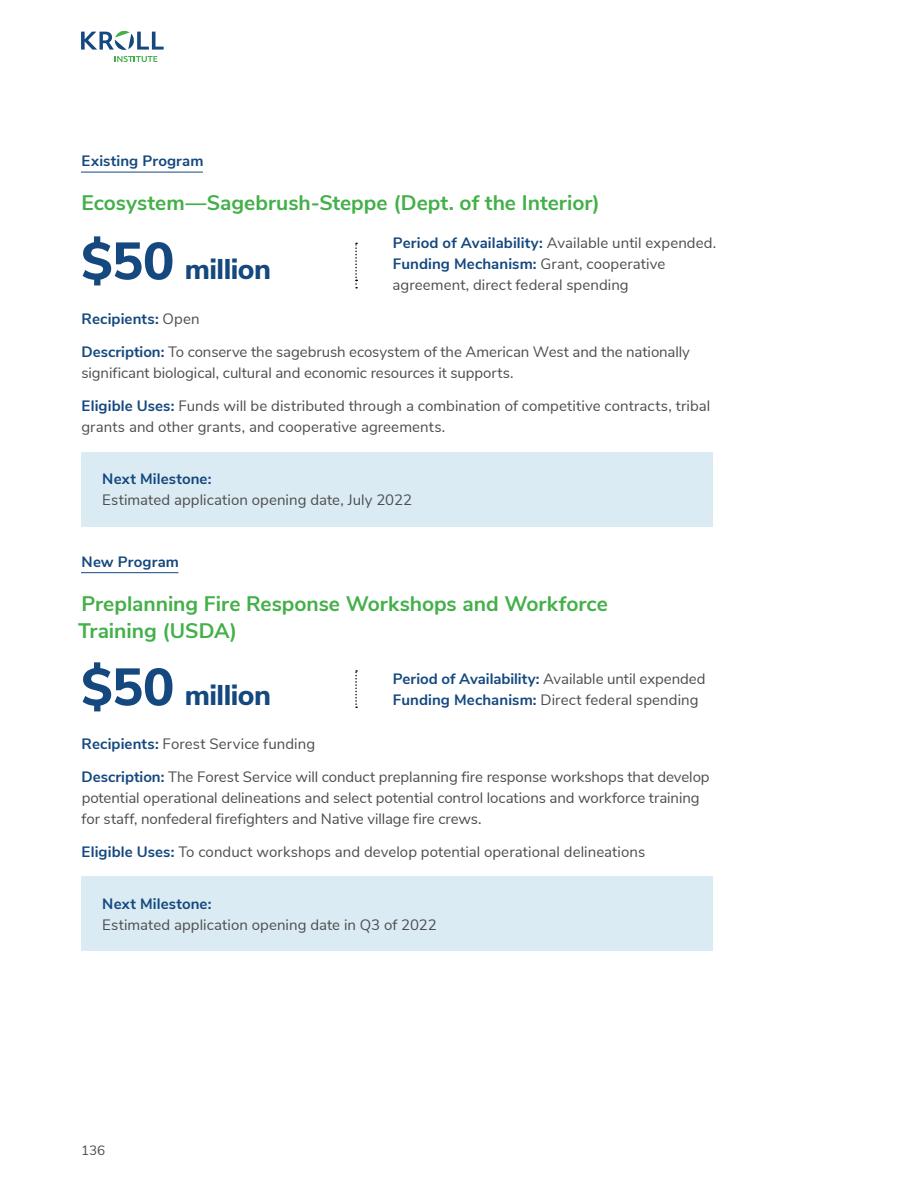
<style>
.page{position:relative;width:918px;height:1188px;background:#fff}
.page>*{position:absolute;margin:0;border:0;box-sizing:border-box;transform-origin:0 0}
.t1{font:800 28.5px "Nunito Sans";letter-spacing:-.015em;color:#14487f}
.t2{font:700 21px/27px "Nunito Sans";color:#43b049}
.t3{font:15px/21px "Nunito Sans";color:#4d4d4f}
.t4{font:700 15px "Nunito Sans";letter-spacing:.01em;color:#14487f}
.t5{font:13.5px "Nunito Sans";color:#4d4d4f}
.s1{font-size:52.5px}
.s2{font-weight:700;color:#14487f}
.s3{font-weight:400;color:#4d4d4f}
</style>
<div class="page">
<hr style="left:81px;top:172px;width:122px;height:1px;background:#14487f">
<hr style="left:81px;top:572px;width:97px;height:1px;background:#14487f">
<svg style="left:355px;top:243px;width:2px;height:46px"></svg>
<div style="left:81px;top:453px;width:632px;height:74px;background:#dbebf3"></div>
<svg style="left:355px;top:670px;width:2px;height:38px"></svg>
<div style="left:81px;top:877px;width:632px;height:74px;background:#dbebf3"></div>
<svg style="left:81px;top:30px;width:83px;height:32px"></svg>
<p class="t4" style="left:82px;top:150px;width:123px">Existing Program</p>
<h2 class="t2" style="left:81px;top:188px;width:520px">Ecosystem—Sagebrush-Steppe (Dept. of the Interior)</h2>
<h1 class="t1" style="left:81px;top:249px;width:192px"><span class="s1">$50</span> million</h1>
<p class="t3" style="left:393px;top:231px;width:325px"><span class="s2">Period of Availability:</span> Available until expended.<br><span class="s2">Funding Mechanism:</span> Grant, cooperative agreement, direct federal spending</p>
<p class="t4" style="left:82px;top:308px;width:119px">Recipients: <span class="s3">Open</span></p>
<p class="t3" style="left:82px;top:341px;width:610px"><span class="s2">Description:</span> To conserve the sagebrush ecosystem of the American West and the nationally significant biological, cultural and economic resources it supports.</p>
<p class="t3" style="left:81px;top:395px;width:630px"><span class="s2">Eligible Uses:</span> Funds will be distributed through a combination of competitive contracts, tribal grants and other grants, and cooperative agreements.</p>
<p class="t4" style="left:102px;top:468px;width:111px">Next Milestone:</p>
<p class="t3" style="left:102px;top:489px;width:311px">Estimated application opening date, July 2022</p>
<p class="t4" style="left:82px;top:551px;width:99px">New Program</p>
<h2 class="t2" style="left:78px;top:589px;width:531px">Preplanning Fire Response Workshops and Workforce<br>Training (USDA)</h2>
<h1 class="t1" style="left:81px;top:675px;width:192px"><span class="s1">$50</span> million</h1>
<p class="t3" style="left:393px;top:667px;width:314px"><span class="s2">Period of Availability:</span> Available until expended<br><span class="s2">Funding Mechanism:</span> Direct federal spending</p>
<p class="t3" style="left:82px;top:732px;width:235px"><span class="s2">Recipients:</span> Forest Service funding</p>
<p class="t3" style="left:82px;top:765px;width:630px"><span class="s2">Description:</span> The Forest Service will conduct preplanning fire response workshops that develop potential operational delineations and select potential control locations and workforce training for staff, nonfederal firefighters and Native village fire crews.</p>
<p class="t3" style="left:82px;top:840px;width:565px"><span class="s2">Eligible Uses:</span> To conduct workshops and develop potential operational delineations</p>
<p class="t4" style="left:102px;top:893px;width:111px">Next Milestone:</p>
<p class="t3" style="left:102px;top:913px;width:336px">Estimated application opening date in Q3 of 2022</p>
<p class="t5" style="left:81px;top:1141px;width:26px">136</p>
</div>
